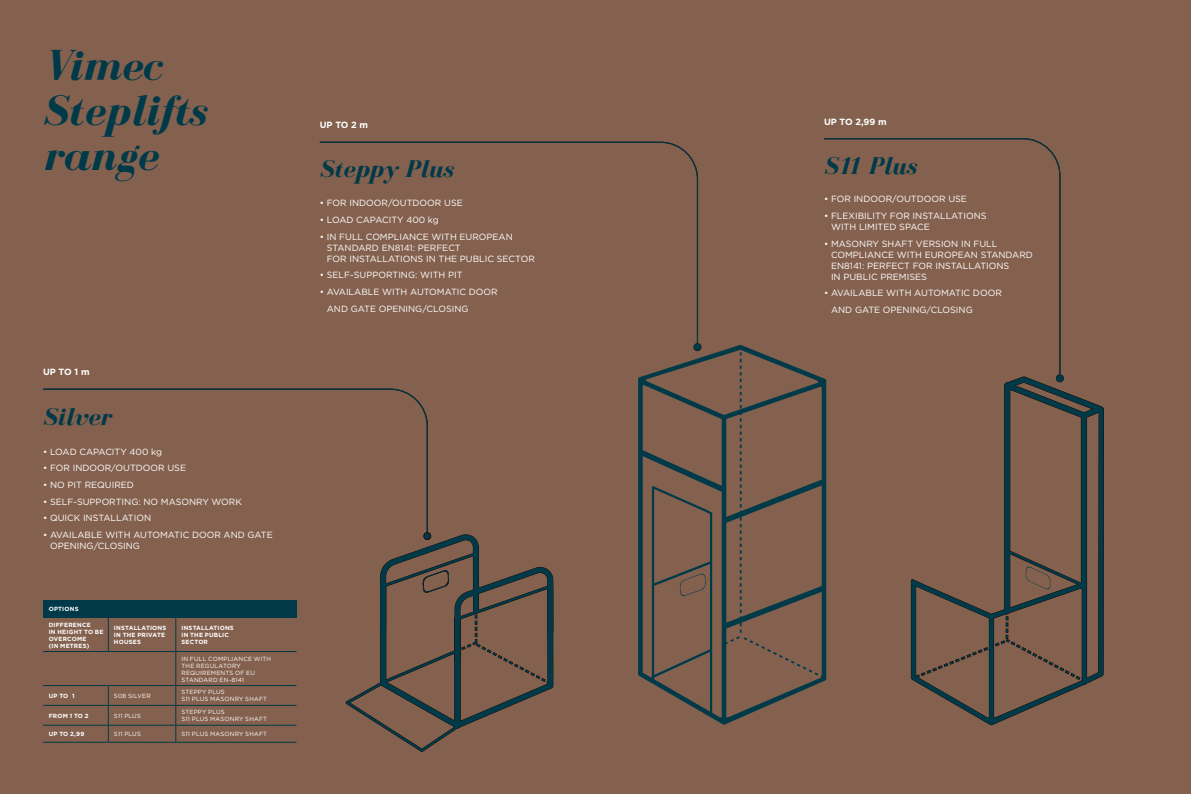
<style>
.page{position:relative;width:1191px;height:794px;background:#84614e}
.page>*{position:absolute;margin:0;border:0;box-sizing:border-box;transform-origin:0 0}
.t1{font:italic 700 43.9px/44.6px "Bodoni FLF";color:#003a49}
.t2{font:italic 700 25px "Bodoni FLF";color:#003a49}
.t3{font:9px/11px "Gotham HTF";color:#fff}
.t4{font:700 9px "Gotham HTF";color:#fff}
.t5{font:6px "Gotham HTF";letter-spacing:.03em;color:#fff}
.t6{font:700 6px/7px "Gotham HTF";letter-spacing:.03em;color:#fff}
</style>
<div class="page">
<div style="left:43px;top:600px;width:253px;height:17px;background:#003a49"></div>
<hr style="left:108px;top:617px;width:1px;height:34px;background:#003a49">
<hr style="left:175px;top:617px;width:1px;height:34px;background:#003a49">
<hr style="left:175px;top:652px;width:1px;height:33px;background:#003a49">
<hr style="left:43px;top:651px;width:65px;height:1px;background:#003a49">
<hr style="left:108px;top:651px;width:68px;height:1px;background:#003a49">
<hr style="left:176px;top:651px;width:120px;height:1px;background:#003a49">
<hr style="left:43px;top:685px;width:65px;height:1px;background:#003a49">
<hr style="left:108px;top:685px;width:68px;height:1px;background:#003a49">
<hr style="left:176px;top:685px;width:120px;height:1px;background:#003a49">
<hr style="left:43px;top:742px;width:65px;height:1px;background:#003a49">
<hr style="left:108px;top:742px;width:68px;height:1px;background:#003a49">
<hr style="left:176px;top:742px;width:120px;height:1px;background:#003a49">
<hr style="left:43px;top:705px;width:65px;height:1px;background:#003a49">
<hr style="left:108px;top:705px;width:68px;height:1px;background:#003a49">
<hr style="left:176px;top:705px;width:120px;height:1px;background:#003a49">
<hr style="left:43px;top:725px;width:65px;height:1px;background:#003a49">
<hr style="left:108px;top:725px;width:68px;height:1px;background:#003a49">
<svg style="left:108px;top:686px;width:1px;height:56px"></svg>
<hr style="left:176px;top:725px;width:120px;height:1px;background:#003a49">
<svg style="left:175px;top:686px;width:1px;height:56px"></svg>
<svg style="left:701px;top:345px;width:125px;height:379px"></svg>
<svg style="left:638px;top:346px;width:187px;height:370px"></svg>
<svg style="left:43px;top:388px;width:303px;height:2px"></svg>
<svg style="left:319px;top:141px;width:379px;height:207px"></svg>
<svg style="left:823px;top:138px;width:237px;height:241px"></svg>
<svg style="left:346px;top:388px;width:207px;height:363px"></svg>
<svg style="left:911px;top:377px;width:192px;height:348px"></svg>
<div style="left:694px;top:343px;width:7px;height:8px;background:#003a49;border-radius:50%"></div>
<div style="left:1056px;top:375px;width:7px;height:7px;background:#003a49;border-radius:50%"></div>
<p class="t1" style="left:43px;top:45px;width:122px">Vimec</p>
<p class="t1" style="left:43px;top:90px;width:165px">Steplifts range</p>
<p class="t4" style="left:43px;top:367px;width:48px">UP TO 1 m</p>
<p class="t2" style="left:43px;top:403px;width:70px">Silver</p>
<p class="t3" style="left:43px;top:446px;width:120px">• LOAD CAPACITY 400 kg</p>
<p class="t3" style="left:43px;top:462px;width:144px">• FOR INDOOR/OUTDOOR USE</p>
<p class="t3" style="left:43px;top:479px;width:92px">• NO PIT REQUIRED</p>
<p class="t3" style="left:43px;top:496px;width:200px">• SELF-SUPPORTING: NO MASONRY WORK</p>
<p class="t3" style="left:43px;top:512px;width:110px">• QUICK INSTALLATION</p>
<p class="t3" style="left:50px;top:529px;width:224px;text-indent:-7px">• AVAILABLE WITH AUTOMATIC DOOR AND GATE<br>OPENING/CLOSING</p>
<p class="t6" style="left:49px;top:605px;width:31px">OPTIONS</p>
<p class="t6" style="left:49px;top:621px;width:43px">DIFFERENCE</p>
<p class="t6" style="left:49px;top:628px;width:56px">IN HEIGHT TO BE<br>OVERCOME</p>
<p class="t6" style="left:49px;top:642px;width:42px">(IN METRES)</p>
<p class="t6" style="left:114px;top:624px;width:54px">INSTALLATIONS<br>IN THE PRIVATE<br>HOUSES</p>
<p class="t6" style="left:181px;top:624px;width:54px">INSTALLATIONS</p>
<p class="t6" style="left:181px;top:631px;width:49px">IN THE PUBLIC</p>
<p class="t6" style="left:181px;top:638px;width:28px">SECTOR</p>
<p class="t5" style="left:181px;top:655px;width:91px">IN FULL COMPLIANCE WITH</p>
<p class="t5" style="left:181px;top:662px;width:61px">THE REGULATORY</p>
<p class="t5" style="left:181px;top:669px;width:75px">REQUIREMENTS OF EU</p>
<p class="t5" style="left:181px;top:676px;width:64px">STANDARD EN-8141</p>
<p class="t6" style="left:49px;top:692px;width:27px">UP TO 1</p>
<p class="t5" style="left:114px;top:692px;width:38px">S08 SILVER</p>
<p class="t6" style="left:49px;top:712px;width:41px">FROM 1 TO 2</p>
<p class="t5" style="left:114px;top:712px;width:28px">S11 PLUS</p>
<p class="t5" style="left:181px;top:689px;width:45px">STEPPY PLUS</p>
<p class="t5" style="left:181px;top:696px;width:87px">S11 PLUS MASONRY SHAFT</p>
<p class="t5" style="left:181px;top:709px;width:45px">STEPPY PLUS</p>
<p class="t5" style="left:181px;top:716px;width:87px">S11 PLUS MASONRY SHAFT</p>
<p class="t6" style="left:49px;top:730px;width:37px">UP TO 2,99</p>
<p class="t5" style="left:114px;top:731px;width:28px">S11 PLUS</p>
<p class="t5" style="left:181px;top:731px;width:87px">S11 PLUS MASONRY SHAFT</p>
<p class="t4" style="left:320px;top:120px;width:50px">UP TO 2 m</p>
<p class="t4" style="left:824px;top:116px;width:64px">UP TO 2,99 m</p>
<p class="t2" style="left:320px;top:156px;width:135px">Steppy Plus</p>
<p class="t2" style="left:824px;top:152px;width:94px">S11 Plus</p>
<p class="t3" style="left:320px;top:197px;width:144px">• FOR INDOOR/OUTDOOR USE</p>
<p class="t3" style="left:320px;top:214px;width:120px">• LOAD CAPACITY 400 kg</p>
<p class="t3" style="left:327px;top:231px;width:187px;text-indent:-7px">• IN FULL COMPLIANCE WITH EUROPEAN<br>STANDARD EN8141: PERFECT</p>
<p class="t3" style="left:327px;top:253px;width:209px">FOR INSTALLATIONS IN THE PUBLIC SECTOR</p>
<p class="t3" style="left:320px;top:269px;width:144px">• SELF-SUPPORTING: WITH PIT</p>
<p class="t3" style="left:320px;top:286px;width:179px">• AVAILABLE WITH AUTOMATIC DOOR</p>
<p class="t3" style="left:327px;top:303px;width:143px">AND GATE OPENING/CLOSING</p>
<p class="t3" style="left:824px;top:193px;width:144px">• FOR INDOOR/OUTDOOR USE</p>
<p class="t3" style="left:824px;top:210px;width:164px">• FLEXIBILITY FOR INSTALLATIONS</p>
<p class="t3" style="left:831px;top:221px;width:100px">WITH LIMITED SPACE</p>
<p class="t3" style="left:824px;top:238px;width:175px">• MASONRY SHAFT VERSION IN FULL</p>
<p class="t3" style="left:831px;top:249px;width:203px">COMPLIANCE WITH EUROPEAN STANDARD<br>EN8141: PERFECT FOR INSTALLATIONS</p>
<p class="t3" style="left:831px;top:271px;width:97px">IN PUBLIC PREMISES</p>
<p class="t3" style="left:824px;top:287px;width:179px">• AVAILABLE WITH AUTOMATIC DOOR</p>
<p class="t3" style="left:831px;top:304px;width:143px">AND GATE OPENING/CLOSING</p>
</div>
